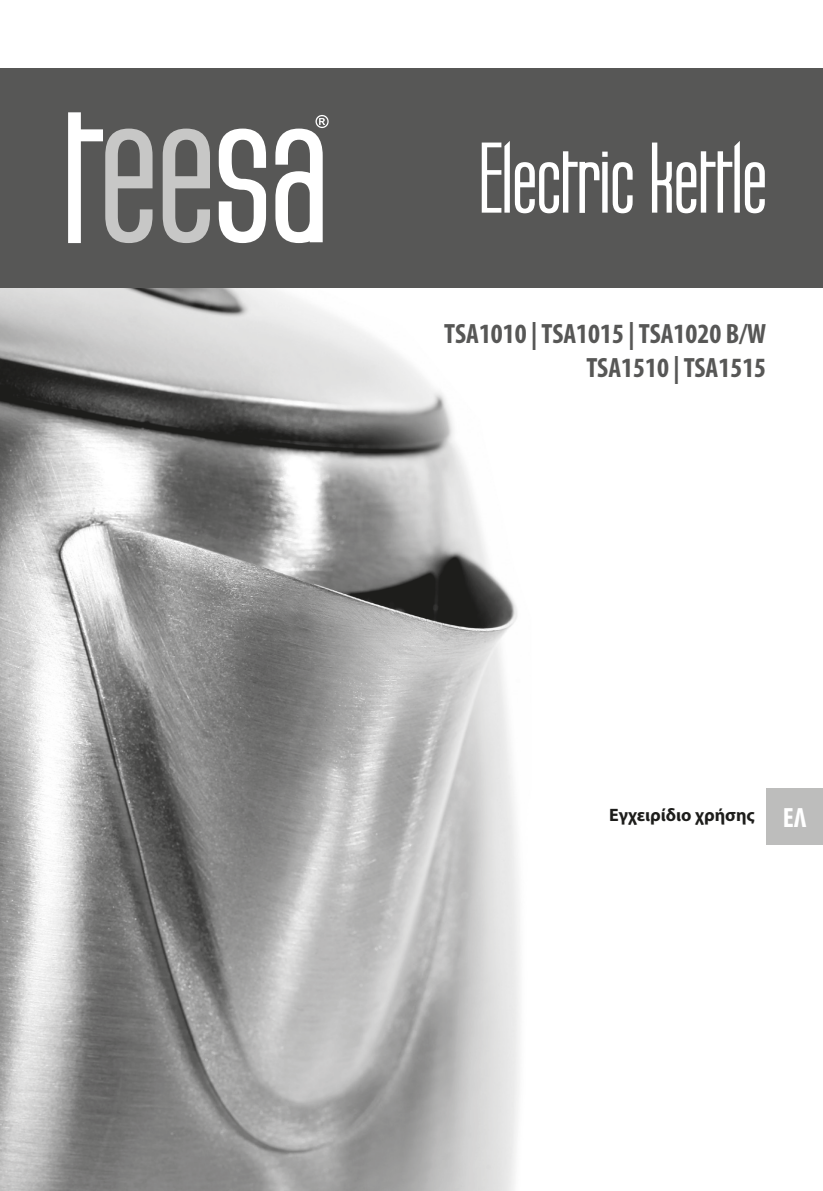
<style>
.page{position:relative;width:823px;height:1191px;background:#fff}
.page>*{position:absolute;margin:0;border:0;box-sizing:border-box;transform-origin:0 0}
.t1{font:700 84px "Labtop";letter-spacing:.01em;color:#fff}
.t2{font:700 condensed 28px "Myriad Pro";color:#575756}
.t3{font:700 condensed 28px "Myriad Pro";color:#fff}
.t4{font:700 18px "Myriad Pro";color:#1d1d1b}
</style>
<div class="page">
<img style="left:0;top:287px;width:663px;height:904px">
<div style="left:765px;top:788px;width:57px;height:57px;background:#bdbdbc"></div>
<div style="left:0;top:68px;width:822px;height:219px;background:#575756"></div>
<svg style="left:68px;top:112px;width:84px;height:131px"></svg>
<svg style="left:163px;top:129px;width:47px;height:114px"></svg>
<svg style="left:219px;top:129px;width:47px;height:114px"></svg>
<svg style="left:275px;top:115px;width:53px;height:128px"></svg>
<p class="t1" style="left:479px;top:125px;width:288px">Electric kettle</p>
<p class="t2" style="left:444px;top:316px;width:323px">TSA1010 | TSA1015 | TSA1020 B/W</p>
<p class="t2" style="left:586px;top:350px;width:181px">TSA1510 | TSA1515</p>
<p class="t4" style="left:608px;top:803px;width:147px">Εγχειρίδιο χρήσης</p>
<p class="t3" style="left:782px;top:800px;width:25px">ΕΛ</p>
</div>
